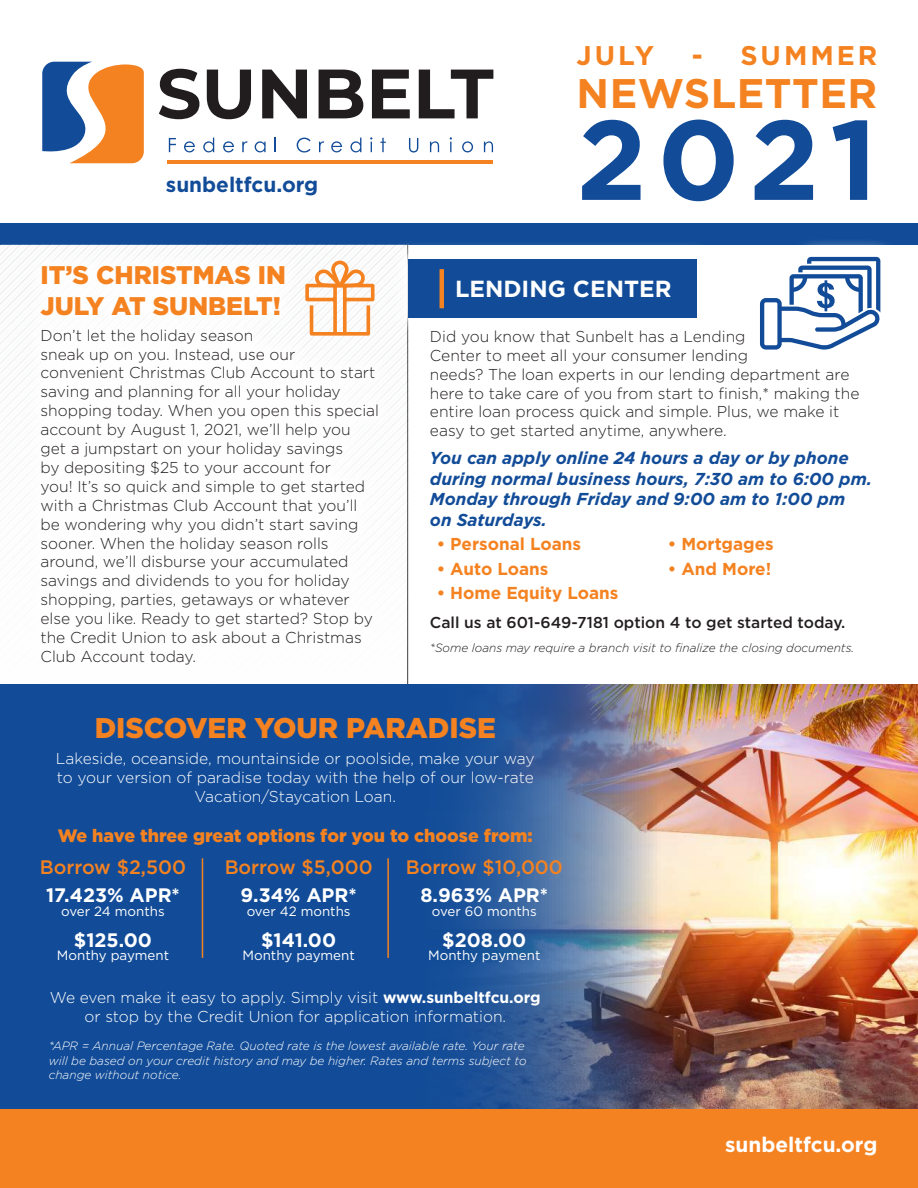
<style>
.page{position:relative;width:918px;height:1188px;background:#fff}
.page>*{position:absolute;margin:0;border:0;box-sizing:border-box;transform-origin:0 0}
.t1{font:700 112.8px "Gotham";color:#124c98}
.t2{font:700 41.25px "Gotham";letter-spacing:.01em;color:#f58220}
.t3{font:900 28.5px "Gotham";color:#f58220}
.t4{font:700 27px "Gotham";letter-spacing:.11em;color:#f58220}
.t5{font:900 25.5px/30.6px "Gotham";color:#f58220}
.t6{font:700 23.25px "Gotham";color:#fff}
.t7{font:700 21px "Gotham";color:#fff}
.t8{font:700 21px "Gotham";color:#124c98}
.t9{font:700 19.5px "Gotham";color:#fff}
.t10{font:500 19.5px "Gotham";color:#f58220}
.t11{font:900 18px "Gotham";color:#f58220}
.t12{font:italic 700 17.25px/20.7px "Gotham";color:#124c98}
.t13{font:700 17.25px "Gotham";color:#f58220}
.t14{font:300 15.75px/18.9px "Gotham";color:#231f20}
.t15{font:300 15.75px/18.9px "Gotham";color:#fff;text-align:center}
.t16{font:500 15.75px "Gotham";color:#231f20}
.t17{font:13.5px "Gotham";color:#fff}
.t18{font:italic 300 12px/14.4px "Gotham";color:#fff}
.t19{font:italic 300 12px "Gotham";color:#231f20}
.s1{font-weight:700}
</style>
<div class="page">
<div style="left:0;top:1109px;width:918px;height:79px;background:#f58220"></div>
<div style="left:0;top:223px;width:918px;height:22px;background:#124c98"></div>
<svg style="left:169px;top:138px;width:7px;height:14px"></svg>
<svg style="left:184px;top:141px;width:11px;height:11px"></svg>
<svg style="left:203px;top:138px;width:11px;height:14px"></svg>
<svg style="left:223px;top:141px;width:11px;height:11px"></svg>
<svg style="left:242px;top:141px;width:6px;height:11px"></svg>
<svg style="left:255px;top:141px;width:11px;height:11px"></svg>
<svg style="left:275px;top:138px;width:1px;height:14px"></svg>
<svg style="left:297px;top:138px;width:14px;height:15px"></svg>
<svg style="left:319px;top:141px;width:5px;height:11px"></svg>
<svg style="left:331px;top:141px;width:11px;height:11px"></svg>
<svg style="left:350px;top:138px;width:11px;height:14px"></svg>
<svg style="left:370px;top:137px;width:2px;height:15px"></svg>
<svg style="left:380px;top:138px;width:6px;height:14px"></svg>
<svg style="left:409px;top:138px;width:9px;height:15px"></svg>
<svg style="left:430px;top:141px;width:9px;height:11px"></svg>
<svg style="left:450px;top:137px;width:2px;height:15px"></svg>
<svg style="left:462px;top:141px;width:11px;height:11px"></svg>
<svg style="left:484px;top:141px;width:9px;height:11px"></svg>
<svg style="left:159px;top:69px;width:40px;height:50px"></svg>
<svg style="left:207px;top:70px;width:44px;height:49px"></svg>
<svg style="left:262px;top:70px;width:45px;height:48px"></svg>
<svg style="left:319px;top:70px;width:44px;height:48px"></svg>
<svg style="left:372px;top:70px;width:38px;height:48px"></svg>
<svg style="left:419px;top:70px;width:74px;height:48px"></svg>
<hr style="left:167px;top:160px;width:326px;height:3px;background:#f58220">
<svg style="left:42px;top:62px;width:102px;height:101px"></svg>
<div style="left:0;top:685px;width:918px;height:424px;background:#124c98"></div>
<img style="left:201px;top:685px;width:717px;height:424px">
<div style="left:30px;top:688px;width:530px;height:143px;background:#124c98"></div>
<div style="left:389px;top:238px;width:511px;height:435px;background:#fff"></div>
<div style="left:408px;top:260px;width:289px;height:58px;background:#124c98"></div>
<hr style="left:440px;top:269px;width:4px;height:39px;background:#f58220">
<svg style="left:760px;top:257px;width:121px;height:93px"></svg>
<div style="left:331px;top:261px;width:18px;height:26px;border:4px solid #f58220;border-radius:7px"></div>
<svg style="left:304px;top:267px;width:72px;height:70px"></svg>
<hr style="left:202px;top:858px;width:1px;height:100px;background:#f58220">
<hr style="left:387px;top:858px;width:2px;height:100px;background:#f58220">
<h3 class="t8" style="left:166px;top:171px;width:154px">sunbeltfcu.org</h3>
<h3 class="t5" style="left:40px;top:260px;width:247px">IT’S CHRISTMAS IN<br>JULY AT SUNBELT!</h3>
<p class="t14" style="left:40px;top:325px;width:340px">Don’t let the holiday season<br>sneak up on you. Instead, use our convenient Christmas Club Account to start saving and planning for all your holiday shopping today. When you open this special account by August 1, 2021, we’ll help you get a jumpstart on your holiday savings<br>by depositing $25 to your account for<br>you! It’s so quick and simple to get started with a Christmas Club Account that you’ll be wondering why you didn’t start saving sooner. When the holiday season rolls around, we’ll disburse your accumulated savings and dividends to you for holiday shopping, parties, getaways or whatever else you like. Ready to get started? Stop by the Credit Union to ask about a Christmas Club Account today.</p>
<h3 class="t4" style="left:577px;top:37px;width:79px">JULY</h3>
<h3 class="t4" style="left:692px;top:37px;width:187px">- SUMMER</h3>
<h2 class="t2" style="left:577px;top:66px;width:302px">NEWSLETTER</h2>
<h1 class="t1" style="left:577px;top:85px;width:302px">2021</h1>
<h3 class="t6" style="left:455px;top:273px;width:218px">LENDING CENTER</h3>
<p class="t14" style="left:430px;top:326px;width:431px">Did you know that Sunbelt has a Lending<br>Center to meet all your consumer lending<br>needs? The loan experts in our lending department are here to take care of you from start to finish,* making the entire loan process quick and simple. Plus, we make it easy to get started anytime, anywhere.</p>
<p class="t12" style="left:430px;top:447px;width:444px">You can apply online 24 hours a day or by phone during normal business hours, 7:30 am to 6:00 pm.<br>Monday through Friday and 9:00 am to 1:00 pm<br>on Saturdays.</p>
<p class="t13" style="left:437px;top:533px;width:146px">• Personal Loans</p>
<p class="t13" style="left:437px;top:557px;width:113px">• Auto Loans</p>
<p class="t13" style="left:437px;top:582px;width:183px">• Home Equity Loans</p>
<p class="t13" style="left:668px;top:533px;width:107px">• Mortgages</p>
<p class="t13" style="left:668px;top:557px;width:105px">• And More!</p>
<p class="t16" style="left:430px;top:612px;width:417px">Call us at 601-649-7181 option 4 to get started today.</p>
<p class="t19" style="left:430px;top:640px;width:426px">*Some loans may require a branch visit to finalize the closing documents.</p>
<h3 class="t3" style="left:95px;top:709px;width:403px">DISCOVER YOUR PARADISE</h3>
<p class="t15" style="left:56px;top:749px;width:480px">Lakeside, oceanside, mountainside or poolside, make your way to your version of paradise today with the help of our low-rate<br>Vacation/Staycation Loan.</p>
<p class="t11" style="left:58px;top:823px;width:476px">We have three great options for you to choose from:</p>
<p class="t10" style="left:40px;top:854px;width:148px">Borrow $2,500</p>
<p class="t9" style="left:46px;top:882px;width:135px">17.423% APR*</p>
<p class="t17" style="left:61px;top:902px;width:105px">over 24 months</p>
<p class="t9" style="left:74px;top:927px;width:80px">$125.00</p>
<p class="t17" style="left:57px;top:947px;width:114px">Monthy payment</p>
<p class="t10" style="left:225px;top:854px;width:149px">Borrow $5,000</p>
<p class="t9" style="left:241px;top:882px;width:118px">9.34% APR*</p>
<p class="t17" style="left:247px;top:902px;width:105px">over 42 months</p>
<p class="t9" style="left:261px;top:927px;width:76px">$141.00</p>
<p class="t17" style="left:243px;top:947px;width:114px">Monthy payment</p>
<p class="t10" style="left:406px;top:854px;width:159px">Borrow $10,000</p>
<p class="t9" style="left:420px;top:882px;width:129px">8.963% APR*</p>
<p class="t17" style="left:432px;top:902px;width:107px">over 60 months</p>
<p class="t9" style="left:442px;top:927px;width:86px">$208.00</p>
<p class="t17" style="left:428px;top:947px;width:114px">Monthy payment</p>
<p class="t15" style="left:50px;top:988px;width:492px">We even make it easy to apply. Simply visit <span class="s1">www.sunbeltfcu.org </span>or stop by the Credit Union for application information.</p>
<p class="t18" style="left:49px;top:1038px;width:479px">*APR = Annual Percentage Rate. Quoted rate is the lowest available rate. Your rate will be based on your credit history and may be higher. Rates and terms subject to change without notice.</p>
<h3 class="t7" style="left:725px;top:1131px;width:154px">sunbeltfcu.org</h3>
</div>
